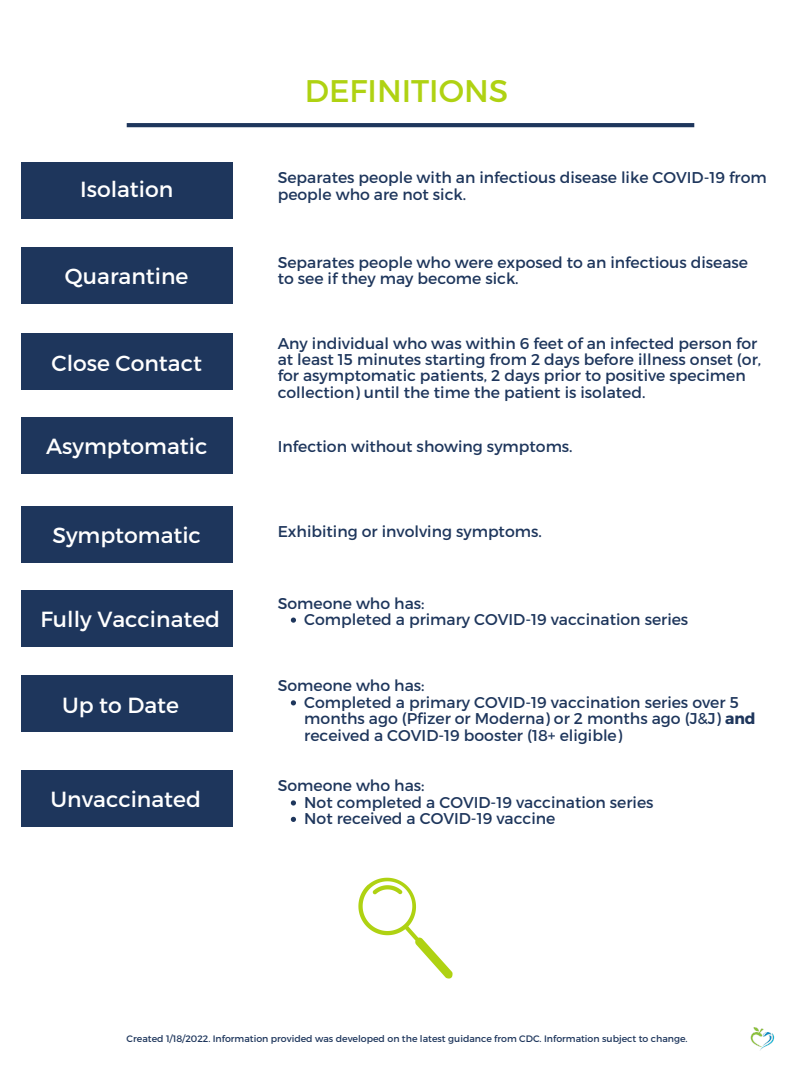
<style>
.page{position:relative;width:810px;height:1080px;background:#fff}
.page>*{position:absolute;margin:0;border:0;box-sizing:border-box;transform-origin:0 0}
.t1{font:31.25px "Montserrat";color:#afd212}
.t2{font:21.88px "Montserrat";color:#fff}
.t3{font:15.62px/16.4px "Montserrat";color:#1e365c}
.t4{font:9.38px "Montserrat";color:#1e365c}
.s1{font-weight:700}
</style>
<div class="page">
<svg style="left:127px;top:123px;width:567px;height:4px;background:#21385e"></svg>
<div style="left:21px;top:163px;width:211px;height:56px;background:#1e365c"></div>
<div style="left:21px;top:247px;width:211px;height:56px;background:#1e365c"></div>
<div style="left:21px;top:334px;width:211px;height:56px;background:#1e365c"></div>
<div style="left:21px;top:417px;width:211px;height:56px;background:#1e365c"></div>
<div style="left:21px;top:506px;width:211px;height:56px;background:#1e365c"></div>
<div style="left:21px;top:591px;width:211px;height:56px;background:#1e365c"></div>
<div style="left:21px;top:771px;width:211px;height:56px;background:#1e365c"></div>
<svg style="left:358px;top:877px;width:95px;height:102px"></svg>
<svg style="left:291px;top:618px;width:5px;height:5px"></svg>
<svg style="left:291px;top:800px;width:5px;height:6px"></svg>
<svg style="left:291px;top:817px;width:5px;height:5px"></svg>
<img style="left:750px;top:1027px;width:25px;height:24px">
<div style="left:21px;top:676px;width:211px;height:56px;background:#1e365c"></div>
<svg style="left:291px;top:700px;width:5px;height:5px"></svg>
<p class="t1" style="left:305px;top:70px;width:205px">DEFINITIONS</p>
<p class="t3" style="left:278px;top:169px;width:491px">Separates people with an infectious disease like COVID-19 from</p>
<p class="t2" style="left:80px;top:175px;width:95px">Isolation</p>
<p class="t3" style="left:278px;top:185px;width:190px">people who are not sick.</p>
<p class="t2" style="left:65px;top:262px;width:125px">Quarantine</p>
<p class="t2" style="left:51px;top:349px;width:152px">Close Contact</p>
<p class="t3" style="left:278px;top:253px;width:472px">Separates people who were exposed to an infectious disease</p>
<p class="t3" style="left:278px;top:270px;width:243px">to see if they may become sick.</p>
<p class="t3" style="left:278px;top:334px;width:485px">Any individual who was within 6 feet of an infected person for at least 15 minutes starting from 2 days before illness onset (or, for asymptomatic patients, 2 days prior to positive specimen collection) until the time the patient is isolated.</p>
<p class="t2" style="left:46px;top:432px;width:163px">Asymptomatic</p>
<p class="t3" style="left:278px;top:437px;width:296px">Infection without showing symptoms.</p>
<p class="t2" style="left:52px;top:521px;width:150px">Symptomatic</p>
<p class="t3" style="left:278px;top:522px;width:266px">Exhibiting or involving symptoms.</p>
<p class="t3" style="left:278px;top:594px;width:148px">Someone who has:</p>
<p class="t2" style="left:40px;top:605px;width:181px">Fully Vaccinated</p>
<p class="t3" style="left:304px;top:611px;width:386px">Completed a primary COVID-19 vaccination series</p>
<p class="t3" style="left:278px;top:677px;width:148px">Someone who has:</p>
<p class="t2" style="left:62px;top:691px;width:118px">Up to Date</p>
<p class="t3" style="left:304px;top:693px;width:453px">Completed a primary COVID-19 vaccination series over 5 months ago (Pfizer or Moderna) or 2 months ago (J&amp;J) <span class="s1">and </span>received a COVID-19 booster (18+ eligible)</p>
<p class="t3" style="left:278px;top:777px;width:148px">Someone who has:</p>
<p class="t2" style="left:51px;top:785px;width:152px">Unvaccinated</p>
<p class="t3" style="left:304px;top:793px;width:351px">Not completed a COVID-19 vaccination series</p>
<p class="t3" style="left:304px;top:810px;width:253px">Not received a COVID-19 vaccine</p>
<p class="t4" style="left:127px;top:1033px;width:563px">Created 1/18/2022. Information provided was developed on the latest guidance from CDC. Information subject to change.</p>
</div>
